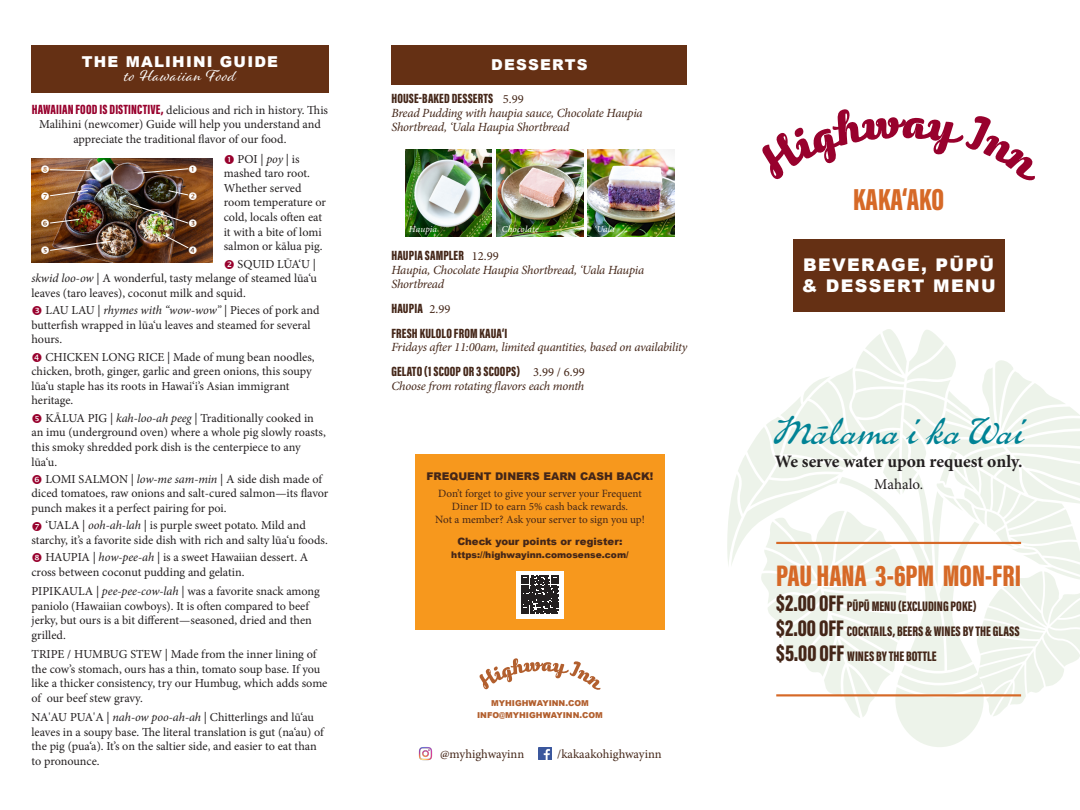
<style>
.page{position:relative;width:1080px;height:810px;background:#fff}
.page>*{position:absolute;margin:0;border:0;box-sizing:border-box;transform-origin:0 0}
.t1{font:35px "P22 Brass Script Pro";color:#008395}
.t2{font:900 31.25px "Acumin Pro Extra Cond";letter-spacing:-.005em;color:#d66927}
.t3{font:900 30.62px "Acumin Pro Extra Cond";color:#d66927}
.t4{font:700 17.5px "Minion Pro";letter-spacing:-.005em;color:#231f20}
.t5{font:900 17.5px/21px "Arial";letter-spacing:.08em;color:#fff}
.t6{font:16.25px "Alisha";letter-spacing:.05em;color:#fff}
.t7{font:900 15px "Arial";letter-spacing:.08em;color:#fff}
.t8{font:15px "Minion Pro";color:#231f20}
.t9{font:900 14.25px "Acumin Pro Extra Cond";color:#442618}
.Menu_Item_-_Ala_Carte{font:900 13.75px "Acumin Pro Extra Cond";letter-spacing:.01em;color:#442618}
.Menu_Item_-_Ala_Carte-2{font:italic 12.5px/13.8px "Minion Pro";letter-spacing:-.02em;color:#442618}
.t10{font:12.5px "Minion Pro";color:#442618}
.Step_by_Step{font:12.25px/14.6px "Minion Pro";letter-spacing:-.005em;color:#231f20}
.t11{font:11.12px/13.2px "Minion Pro";letter-spacing:-.005em;color:#442618;text-align:center}
.t12{font:900 10.62px "Arial";color:#442618}
.t13{font:900 10.12px "Arial";color:#442618}
.t14{font:900 9.12px "Arial";color:#442618}
.t15{font:italic 9.12px "Minion Pro";letter-spacing:.015em;color:#fff}
.t16{font:900 8.12px "Arial";color:#b25f2e}
.s1{font-family:"Acumin Pro Extra Cond";font-weight:900;font-size:13.75px;color:#98012d}
.s2{font-style:italic}
.s3{font-family:"Minion Pro";font-weight:400;font-size:12.5px}
.s4{font-size:23.25px}
</style>
<div class="page">
<svg style="left:727px;top:329px;width:353px;height:418px"></svg>
<svg style="left:479px;top:658px;width:122px;height:32px"></svg>
<img style="left:418px;top:747px;width:15px;height:14px">
<svg style="left:539px;top:747px;width:13px;height:13px"></svg>
<svg style="left:762px;top:109px;width:273px;height:72px"></svg>
<div style="left:793px;top:239px;width:211px;height:73px;background:#653014"></div>
<div style="left:392px;top:45px;width:295px;height:39px;background:#653014"></div>
<hr style="left:776px;top:542px;width:245px;height:2px;background:#d66927">
<hr style="left:776px;top:694px;width:245px;height:2px;background:#d66927">
<img style="left:405px;top:150px;width:87px;height:87px">
<img style="left:496px;top:150px;width:87px;height:87px">
<img style="left:588px;top:150px;width:87px;height:87px">
<div style="left:32px;top:45px;width:297px;height:47px;background:#653014"></div>
<img style="left:31px;top:158px;width:182px;height:105px">
<div style="left:415px;top:454px;width:250px;height:175px;background:#f7981d"></div>
<div style="left:516px;top:571px;width:48px;height:47px;background:#fff"></div>
<svg style="left:521px;top:576px;width:38px;height:38px"></svg>
<svg style="left:41px;top:166px;width:58px;height:7px"></svg>
<svg style="left:137px;top:165px;width:60px;height:9px"></svg>
<img style="left:128px;top:190px;width:69px;height:37px">
<svg style="left:41px;top:241px;width:70px;height:13px"></svg>
<svg style="left:162px;top:234px;width:35px;height:20px"></svg>
<svg style="left:41px;top:219px;width:39px;height:8px"></svg>
<svg style="left:41px;top:190px;width:47px;height:10px"></svg>
<p class="t7" style="left:82px;top:51px;width:198px">THE MALIHINI GUIDE</p>
<p class="t6" style="left:124px;top:66px;width:113px">to Hawaiian Food</p>
<p class="Step_by_Step" style="left:32px;top:103px;width:298px;text-align:center"><span class="s1">HAWAIIAN FOOD IS DISTINCTIVE,</span> delicious and rich in history. This<br>Malihini (newcomer) Guide will help you understand and appreciate the traditional flavor of our food.</p>
<p class="Step_by_Step" style="left:224px;top:151px;width:104px;text-indent:14px">POI | <span class="s2">poy</span> | is mashed taro root.<br>Whether served room temperature or cold, locals often eat it with a bite of lomi salmon or kālua pig.</p>
<p class="Step_by_Step" style="left:32px;top:256px;width:287px;text-align:justify;text-indent:206px">SQUID LŪA‘U | <span class="s2">skwid loo-ow</span> | A wonderful, tasty melange of steamed lūa‘u leaves (taro leaves), coconut milk and squid.</p>
<p class="Step_by_Step" style="left:32px;top:303px;width:289px;text-indent:14px">LAU LAU | <span class="s2">rhymes with “wow-wow”</span> | Pieces of pork and butterfish wrapped in lūa‘u leaves and steamed for several hours.</p>
<p class="Step_by_Step" style="left:32px;top:349px;width:285px;text-indent:14px">CHICKEN LONG RICE | Made of mung bean noodles, chicken, broth, ginger, garlic and green onions, this soupy lūa‘u staple has its roots in Hawai‘i’s Asian immigrant heritage.</p>
<p class="Step_by_Step" style="left:32px;top:410px;width:296px;text-indent:14px">KĀLUA PIG | <span class="s2">kah-loo-ah peeg</span> | Traditionally cooked in an imu (underground oven) where a whole pig slowly roasts, this smoky shredded pork dish is the centerpiece to any lūa‘u.</p>
<p class="Step_by_Step" style="left:32px;top:472px;width:298px;text-indent:14px">LOMI SALMON | <span class="s2">low-me sam-min</span> | A side dish made of diced tomatoes, raw onions and salt-cured salmon—its flavor punch makes it a perfect pairing for poi.</p>
<p class="Step_by_Step" style="left:32px;top:518px;width:298px;text-indent:14px">‘UALA | <span class="s2">ooh-ah-lah</span> | is purple sweet potato. Mild and starchy, it’s a favorite side dish with rich and salty lūa‘u foods.</p>
<p class="Step_by_Step" style="left:32px;top:550px;width:278px;text-indent:14px">HAUPIA | <span class="s2">how-pee-ah</span> | is a sweet Hawaiian dessert. A cross between coconut pudding and gelatin.</p>
<p class="Step_by_Step" style="left:32px;top:584px;width:290px">PIPIKAULA | <span class="s2">pee-pee-cow-lah</span> | was a favorite snack among paniolo (Hawaiian cowboys). It is often compared to beef jerky, but ours is a bit different—seasoned, dried and then grilled.</p>
<p class="Step_by_Step" style="left:32px;top:647px;width:298px">TRIPE / HUMBUG STEW | Made from the inner lining of the cow’s stomach, ours has a thin, tomato soup base. If you like a thicker consistency, try our Humbug, which adds some of our beef stew gravy.</p>
<p class="Step_by_Step" style="left:32px;top:710px;width:294px">NA'AU PUA'A | <span class="s2">nah-ow poo-ah-ah</span> | Chitterlings and lū‘au leaves in a soupy base. The literal translation is gut (na‘au) of the pig (pua‘a). It’s on the saltier side, and easier to eat than to pronounce.</p>
<p class="t7" style="left:491px;top:54px;width:98px">DESSERTS</p>
<p class="Menu_Item_-_Ala_Carte" style="left:392px;top:90px;width:134px">HOUSE-BAKED DESSERTS <span class="s3">5.99</span></p>
<p class="Menu_Item_-_Ala_Carte-2" style="left:392px;top:106px;width:253px">Bread Pudding with haupia sauce, Chocolate Haupia<br>Shortbread, ‘Uala Haupia Shortbread</p>
<p class="t15" style="left:409px;top:223px;width:30px">Haupia</p>
<p class="t15" style="left:502px;top:223px;width:38px">Chocolate</p>
<p class="t15" style="left:595px;top:223px;width:22px">‘Uala</p>
<p class="Menu_Item_-_Ala_Carte" style="left:392px;top:247px;width:109px">HAUPIA SAMPLER <span class="s3">12.99</span></p>
<p class="Menu_Item_-_Ala_Carte-2" style="left:392px;top:263px;width:254px">Haupia, Chocolate Haupia Shortbread, ‘Uala Haupia<br>Shortbread</p>
<p class="Menu_Item_-_Ala_Carte" style="left:392px;top:300px;width:60px">HAUPIA <span class="s3">2.99</span></p>
<p class="Menu_Item_-_Ala_Carte" style="left:392px;top:325px;width:117px">FRESH KULOLO FROM KAUA‘I</p>
<p class="Menu_Item_-_Ala_Carte-2" style="left:392px;top:341px;width:297px">Fridays after 11:00am, limited quantities, based on availability</p>
<p class="Menu_Item_-_Ala_Carte" style="left:392px;top:363px;width:195px">GELATO (1 SCOOP OR 3 SCOOPS) <span class="s3">3.99 / 6.99</span></p>
<p class="Menu_Item_-_Ala_Carte-2" style="left:392px;top:379px;width:194px">Choose from rotating flavors each month</p>
<p class="t12" style="left:427px;top:469px;width:228px">FREQUENT DINERS EARN CASH BACK!</p>
<p class="t11" style="left:438px;top:487px;width:205px">Don’t forget to give your server your Frequent<br>Diner ID to earn 5% cash back rewards.</p>
<p class="t11" style="left:435px;top:513px;width:211px">Not a member? Ask your server to sign you up!</p>
<p class="t13" style="left:457px;top:534px;width:167px">Check your points or register:</p>
<p class="t14" style="left:451px;top:548px;width:179px">https://highwayinn.comosense.com/</p>
<p class="t16" style="left:491px;top:697px;width:99px">MYHIGHWAYINN.COM</p>
<p class="t16" style="left:477px;top:709px;width:127px">INFO@MYHIGHWAYINN.COM</p>
<p class="t10" style="left:440px;top:746px;width:86px">@myhighwayinn</p>
<p class="t10" style="left:557px;top:746px;width:106px">/kakaakohighwayinn</p>
<p class="t2" style="left:853px;top:180px;width:93px">KAKA‘AKO</p>
<p class="t5" style="left:802px;top:254px;width:195px">BEVERAGE, PŪPŪ &amp; DESSERT MENU</p>
<p class="t1" style="left:773px;top:412px;width:254px">Mālama i ka Wai</p>
<p class="t4" style="left:775px;top:449px;width:249px">We serve water upon request only.</p>
<p class="t8" style="left:874px;top:474px;width:50px">Mahalo.</p>
<p class="t3" style="left:776px;top:557px;width:246px">PAU HANA 3-6PM MON-FRI</p>
<p class="t9" style="left:776px;top:597px;width:202px"><span class="s4">$2.00 OFF</span> PŪPŪ MENU (EXCLUDING POKE)</p>
<p class="t9" style="left:776px;top:622px;width:245px"><span class="s4">$2.00 OFF</span> COCKTAILS, BEERS &amp; WINES BY THE GLASS</p>
<p class="t9" style="left:776px;top:647px;width:162px"><span class="s4">$5.00 OFF</span> WINES BY THE BOTTLE</p>
</div>
